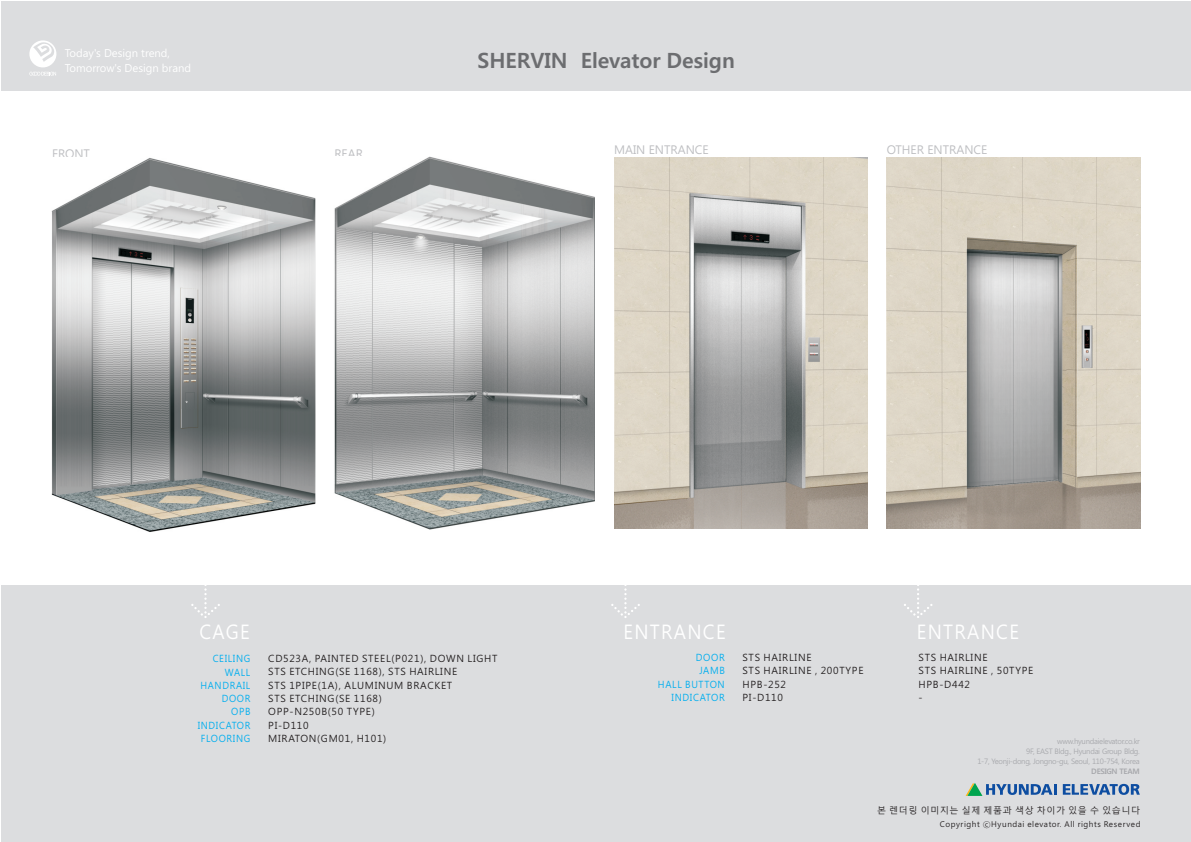
<style>
.page{position:relative;width:1191px;height:842px;background:#fff}
.page>*{position:absolute;margin:0;border:0;box-sizing:border-box;transform-origin:0 0}
.t1{font:700 21px "Malgun Gothic";letter-spacing:-.005em;color:#6c6d70}
.t2{font:20px "Malgun Gothic";letter-spacing:.07em;color:#fff;scale:.93 1}
.t3{font:12px "Malgun Gothic";color:#bcbdc0}
.t4{font:11px/14.6px "Malgun Gothic";color:#fff}
.t5{font:10px/13.3px "Malgun Gothic";letter-spacing:.07em;color:#231f20}
.t6{font:10px/13.3px "Malgun Gothic";letter-spacing:.07em;color:#00aeef;text-align:right;scale:.93 1}
.t7{font:10px/13.3px "Malgun Gothic";letter-spacing:.07em;color:#00aeef;text-align:right;scale:.94 1}
.t8{font:9px "Malgun Gothic";letter-spacing:.07em;color:#231f20}
.t9{font:8px "Malgun Gothic";letter-spacing:.07em;color:#231f20}
.t10{font:7.6px/10.1px "Malgun Gothic";letter-spacing:-.04em;color:#a8a9ad;text-align:right}
.t11{font:700 7.6px "Malgun Gothic";letter-spacing:-.04em;color:#a8a9ad}
</style>
<div class="page">
<div style="left:1px;top:1px;width:1189px;height:90px;background:#dcdddf"></div>
<div style="left:1px;top:585px;width:1189px;height:256px;background:#dcdddf"></div>
<svg style="left:29px;top:40px;width:28px;height:36px"></svg>
<svg style="left:965px;top:783px;width:91px;height:13px"></svg>
<svg style="left:1062px;top:784px;width:77px;height:11px"></svg>
<svg style="left:191px;top:585px;width:29px;height:33px"></svg>
<svg style="left:611px;top:585px;width:29px;height:33px"></svg>
<svg style="left:904px;top:585px;width:28px;height:33px"></svg>
<img style="left:334px;top:157px;width:260px;height:372px">
<img style="left:51px;top:158px;width:264px;height:374px">
<img style="left:614px;top:157px;width:253px;height:371px">
<img style="left:887px;top:157px;width:253px;height:372px">
<p class="t4" style="left:65px;top:46px;width:128px">Today's Design trend,<br>Tomorrow's Design brand</p>
<h1 class="t1" style="left:477px;top:52px;width:259px">SHERVIN Elevator Design</h1>
<p class="t3" style="left:52px;top:149px;width:39px">FRONT</p>
<p class="t3" style="left:334px;top:148px;width:30px">REAR</p>
<p class="t3" style="left:614px;top:144px;width:96px">MAIN ENTRANCE</p>
<p class="t3" style="left:887px;top:144px;width:102px">OTHER ENTRANCE</p>
<h2 class="t2" style="left:199px;top:623px;width:56px">CAGE</h2>
<p class="t6" style="left:198px;top:653px;width:58px">CEILING<br>WALL<br>HANDRAIL<br>DOOR<br>OPB<br>INDICATOR<br>FLOORING</p>
<p class="t5" style="left:268px;top:652px;width:231px">CD523A, PAINTED STEEL(P021), DOWN LIGHT<br>STS ETCHING(SE 1168), STS HAIRLINE<br>STS 1PIPE(1A), ALUMINUM BRACKET<br>STS ETCHING(SE 1168)<br>OPP-N250B(50 TYPE)<br>PI-D110<br>MIRATON(GM01, H101)</p>
<h2 class="t2" style="left:623px;top:623px;width:111px">ENTRANCE</h2>
<p class="t7" style="left:658px;top:651px;width:73px">DOOR<br>JAMB<br>HALL BUTTON<br>INDICATOR</p>
<p class="t5" style="left:742px;top:651px;width:122px">STS HAIRLINE<br>STS HAIRLINE , 200TYPE<br>HPB-252<br>PI-D110</p>
<h2 class="t2" style="left:916px;top:623px;width:111px">ENTRANCE</h2>
<p class="t5" style="left:918px;top:651px;width:116px">STS HAIRLINE<br>STS HAIRLINE , 50TYPE<br>HPB-D442<br>-</p>
<p class="t10" style="left:977px;top:737px;width:164px">www.hyundaielevator.co.kr<br>9F, EAST Bldg., Hyundai Group Bldg.<br>1-7, Yeonji-dong, Jongno-gu, Seoul, 110-754, Korea</p>
<p class="t11" style="left:1091px;top:768px;width:50px">DESIGN TEAM</p>
<p class="t8" style="left:877px;top:805px;width:264px">본 렌더링 이미지는 실제 제품과 색상 차이가 있을 수 있습니다</p>
<p class="t9" style="left:939px;top:821px;width:202px">Copyright ⓒHyundai elevator. All rights Reserved</p>
</div>
